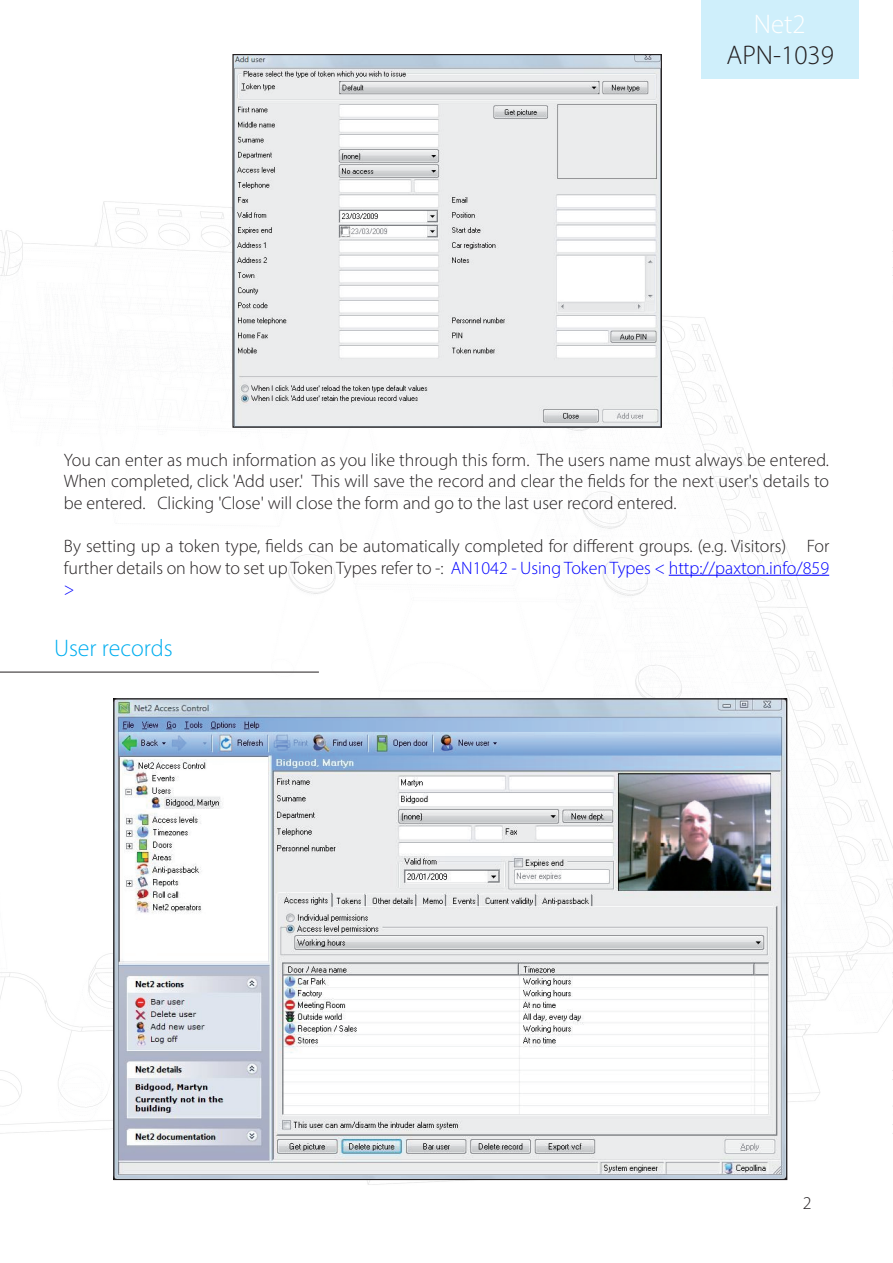
<style>
.page{position:relative;width:893px;height:1263px;background:#fff}
.page>*{position:absolute;margin:0;border:0;box-sizing:border-box;transform-origin:0 0}
.t1{font:300 27px "Myriad Pro";color:#231f20}
.t2{font:300 27px "Myriad Pro";color:#fff}
.Section_title{font:300 24px "Myriad Pro";color:#00aeef}
.Text_12pt_-_bold_tit{font:300 18px/21.6px "Myriad Pro";color:#231f20;text-align:justify}
.s1{color:#00f}
</style>
<div class="page">
<img style="left:0;top:201px;width:893px;height:984px">
<div style="left:702px;top:0;width:157px;height:79px;background:#cfeffb"></div>
<img style="left:234px;top:56px;width:426px;height:370px">
<hr style="left:669px;top:575px;width:160px;height:1px;background:#00f">
<img style="left:115px;top:700px;width:670px;height:478px">
<hr style="left:0;top:672px;width:319px;height:1px;background:#231f20">
<h1 class="t2" style="left:754px;top:8px;width:53px">Net2</h1>
<h1 class="t1" style="left:727px;top:39px;width:109px">APN-1039</h1>
<p class="Text_12pt_-_bold_tit" style="left:64px;top:449px;width:767px">You can enter as much information as you like through this form. The users name must always be entered.<br>When completed, click 'Add user.' This will save the record and clear the fields for the next user's details to be entered. Clicking 'Close' will close the form and go to the last user record entered.</p>
<p class="Text_12pt_-_bold_tit" style="left:64px;top:535px;width:767px">By setting up a token type, fields can be automatically completed for different groups. (e.g. Visitors) For further details on how to set up Token Types refer to -: <span class="s1">AN1042 - Using Token Types &lt; http://paxton.info/859 &gt;</span></p>
<p class="Section_title" style="left:54px;top:633px;width:120px">User records</p>
<p class="Text_12pt_-_bold_tit" style="left:803px;top:1192px;width:10px">2</p>
</div>
